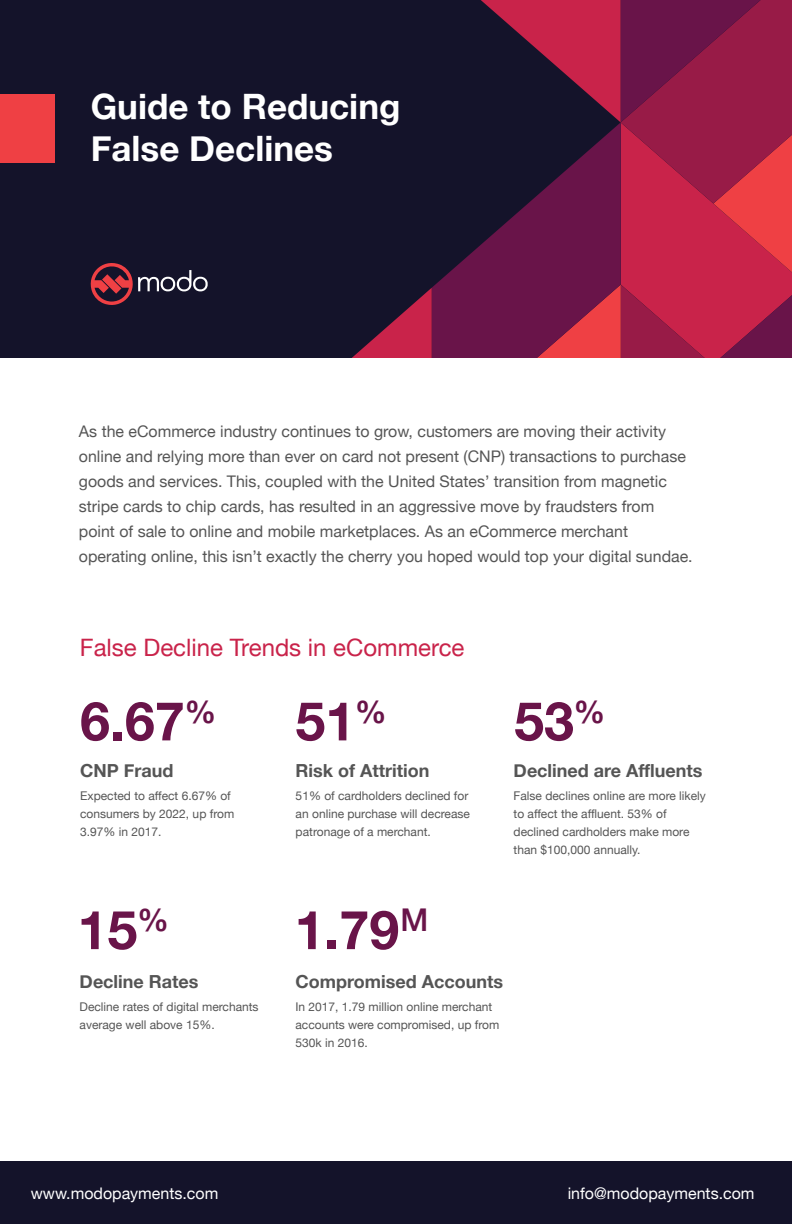
<style>
.page{position:relative;width:792px;height:1224px;background:#fff}
.page>*{position:absolute;margin:0;border:0;box-sizing:border-box;transform-origin:0 0}
.t1{font:700 53.8px "Helvetica Neue";color:#691449}
.t2{font:700 35px/42px "Helvetica Neue";color:#fff}
.t3{font:24px "Helvetica Neue";color:#c9234a}
.t4{font:700 18px "Helvetica Neue";color:#555}
.t5{font:16px/25px "Helvetica Neue";color:#555}
.t6{font:16px "Helvetica Neue";color:#fff}
.t7{font:12px/18px "Helvetica Neue";color:#555}
</style>
<div class="page">
<div style="left:0;top:0;width:792px;height:358px;background:#14132a"></div>
<div style="left:621px;top:272px;width:171px;height:86px;background:#c9234a"></div>
<svg style="left:720px;top:295px;width:72px;height:63px;background:#981b49"></svg>
<svg style="left:621px;top:285px;width:84px;height:73px;background:#af1e48"></svg>
<svg style="left:432px;top:245px;width:189px;height:113px;background:#7b1b46"></svg>
<svg style="left:352px;top:288px;width:80px;height:70px"></svg>
<svg style="left:481px;top:0;width:311px;height:272px"></svg>
<div style="left:0;top:94px;width:55px;height:69px;background:#ef4044"></div>
<div style="left:0;top:1161px;width:792px;height:63px;background:#14132a"></div>
<svg style="left:91px;top:263px;width:117px;height:42px"></svg>
<h2 class="t2" style="left:91px;top:86px;width:311px">Guide to Reducing<br>False Declines</h2>
<p class="t5" style="left:79px;top:420px;width:615px">As the eCommerce industry continues to grow, customers are moving their activity online and relying more than ever on card not present (CNP) transactions to purchase goods and services. This, coupled with the United States’ transition from magnetic stripe cards to chip cards, has resulted in an aggressive move by fraudsters from point of sale to online and mobile marketplaces. As an eCommerce merchant operating online, this isn’t exactly the cherry you hoped would top your digital sundae.</p>
<h3 class="t3" style="left:80px;top:630px;width:386px">False Decline Trends in eCommerce</h3>
<h1 class="t1" style="left:80px;top:679px;width:137px">6.67<sup>%</sup></h1>
<h1 class="t1" style="left:295px;top:679px;width:93px">51<sup>%</sup></h1>
<h1 class="t1" style="left:514px;top:679px;width:93px">53<sup>%</sup></h1>
<p class="t4" style="left:80px;top:757px;width:95px">CNP Fraud</p>
<p class="t7" style="left:80px;top:788px;width:156px">Expected to affect 6.67% of consumers by 2022, up from<br>3.97% in 2017.</p>
<p class="t4" style="left:296px;top:757px;width:135px">Risk of Attrition</p>
<p class="t7" style="left:296px;top:788px;width:176px">51% of cardholders declined for an online purchase will decrease patronage of a merchant.</p>
<p class="t4" style="left:514px;top:757px;width:190px">Declined are Affluents</p>
<p class="t7" style="left:514px;top:788px;width:194px">False declines online are more likely to affect the affluent. 53% of declined cardholders make more than $100,000 annually.</p>
<h1 class="t1" style="left:78px;top:888px;width:93px">15<sup>%</sup></h1>
<h1 class="t1" style="left:295px;top:888px;width:135px">1.79<sup>M</sup></h1>
<p class="t4" style="left:80px;top:968px;width:120px">Decline Rates</p>
<p class="t7" style="left:80px;top:999px;width:180px">Decline rates of digital merchants average well above 15%.</p>
<p class="t4" style="left:296px;top:968px;width:209px">Compromised Accounts</p>
<p class="t7" style="left:296px;top:999px;width:205px">In 2017, 1.79 million online merchant accounts were compromised, up from<br>530k in 2016.</p>
<p class="t6" style="left:31px;top:1182px;width:189px">www.modopayments.com</p>
<p class="t6" style="left:568px;top:1182px;width:188px">info@modopayments.com</p>
</div>
